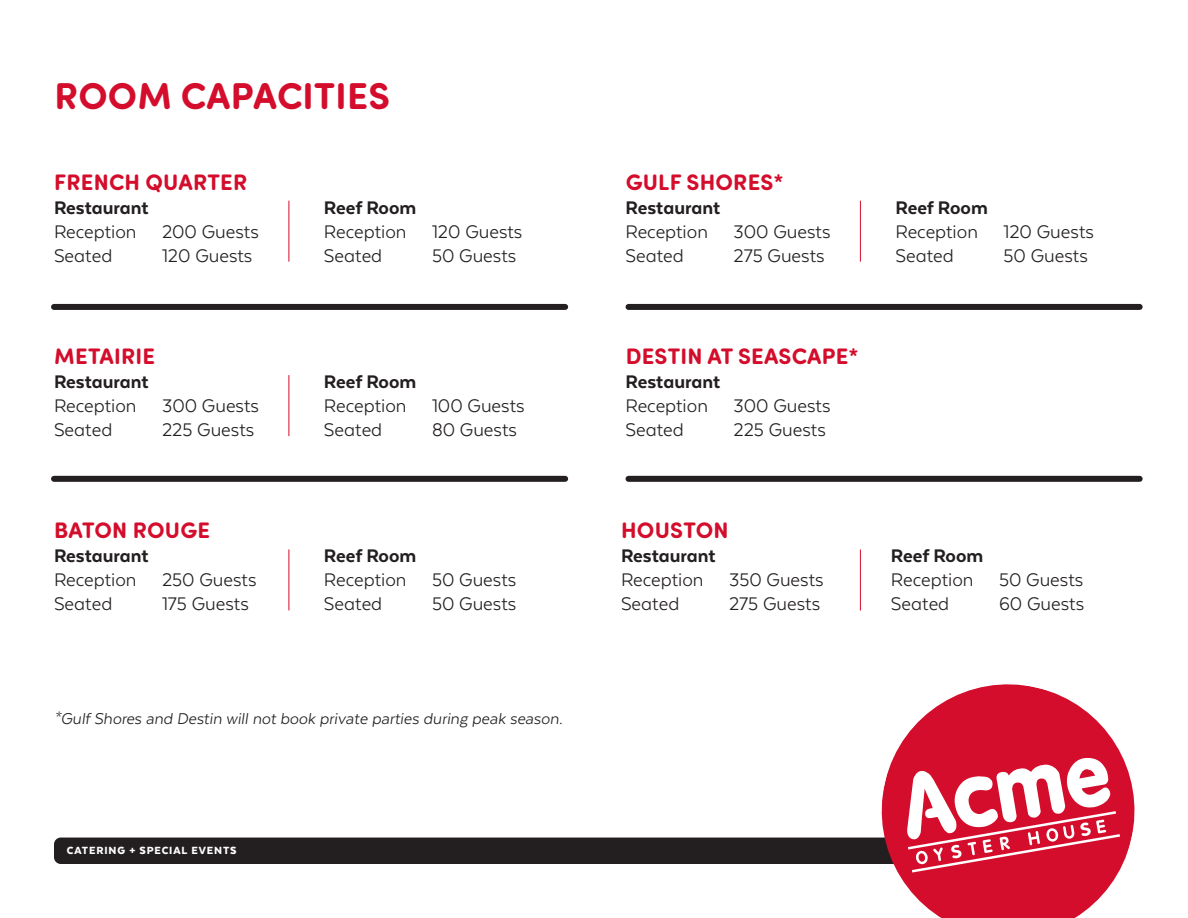
<style>
.page{position:relative;width:1188px;height:918px;background:#fff}
.page>*{position:absolute;margin:0;border:0;box-sizing:border-box;transform-origin:0 0}
.t1{font:700 37.5px "Sofia Pro Soft";letter-spacing:.01em;color:#d30d2b}
.t2{font:700 22.5px "Sofia Pro Soft";letter-spacing:.01em;color:#d30d2b}
.t3{font:21px "Texta Alt";color:#231f20}
.t4{font:800 21px "Texta Alt";color:#231f20}
.t5{font:italic 18px "Texta Alt";color:#231f20}
.t6{font:900 12px "Texta";letter-spacing:.075em;color:#fff}
</style>
<div class="page">
<div style="left:54px;top:838px;width:1055px;height:26px;background:#231f20;border-radius:7px"></div>
<svg style="left:869px;top:684px;width:266px;height:234px;fill:#d30d2b"></svg>
<svg style="left:907px;top:757px;width:213px;height:116px"></svg>
<hr style="left:289px;top:201px;width:1px;height:61px;background:#d30d2b">
<hr style="left:289px;top:375px;width:1px;height:61px;background:#d30d2b">
<hr style="left:289px;top:549px;width:1px;height:61px;background:#d30d2b">
<hr style="left:860px;top:201px;width:1px;height:61px;background:#d30d2b">
<div style="left:54px;top:304px;width:511px;height:6px;background:#231f20"></div>
<div style="left:54px;top:476px;width:511px;height:6px;background:#231f20"></div>
<div style="left:628px;top:304px;width:512px;height:6px;background:#231f20"></div>
<div style="left:628px;top:476px;width:512px;height:6px;background:#231f20"></div>
<hr style="left:860px;top:550px;width:1px;height:61px;background:#d30d2b">
<p class="t1" style="left:54px;top:69px;width:337px">ROOM CAPACITIES</p>
<p class="t2" style="left:54px;top:165px;width:195px">FRENCH QUARTER</p>
<p class="t4" style="left:54px;top:196px;width:96px">Restaurant</p>
<p class="t4" style="left:324px;top:196px;width:94px">Reef Room</p>
<p class="t3" style="left:54px;top:221px;width:206px">Reception 200 Guests</p>
<p class="t3" style="left:324px;top:221px;width:200px">Reception 120 Guests</p>
<p class="t3" style="left:54px;top:245px;width:60px">Seated</p>
<p class="t3" style="left:162px;top:245px;width:92px">120 Guests</p>
<p class="t3" style="left:324px;top:245px;width:60px">Seated</p>
<p class="t3" style="left:432px;top:245px;width:86px">50 Guests</p>
<p class="t2" style="left:54px;top:340px;width:103px">METAIRIE</p>
<p class="t4" style="left:54px;top:371px;width:96px">Restaurant</p>
<p class="t4" style="left:324px;top:371px;width:94px">Reef Room</p>
<p class="t3" style="left:54px;top:395px;width:207px">Reception 300 Guests</p>
<p class="t3" style="left:324px;top:395px;width:202px">Reception 100 Guests</p>
<p class="t3" style="left:54px;top:419px;width:60px">Seated</p>
<p class="t3" style="left:162px;top:419px;width:94px">225 Guests</p>
<p class="t3" style="left:324px;top:419px;width:60px">Seated</p>
<p class="t3" style="left:432px;top:419px;width:87px">80 Guests</p>
<p class="t2" style="left:54px;top:514px;width:157px">BATON ROUGE</p>
<p class="t4" style="left:54px;top:545px;width:96px">Restaurant</p>
<p class="t4" style="left:324px;top:545px;width:94px">Reef Room</p>
<p class="t3" style="left:54px;top:569px;width:204px">Reception 250 Guests</p>
<p class="t3" style="left:324px;top:569px;width:194px">Reception 50 Guests</p>
<p class="t3" style="left:54px;top:593px;width:60px">Seated</p>
<p class="t3" style="left:162px;top:593px;width:88px">175 Guests</p>
<p class="t3" style="left:324px;top:593px;width:60px">Seated</p>
<p class="t3" style="left:432px;top:593px;width:86px">50 Guests</p>
<p class="t5" style="left:54px;top:709px;width:510px">*Gulf Shores and Destin will not book private parties during peak season.</p>
<p class="t6" style="left:67px;top:845px;width:171px">CATERING + SPECIAL EVENTS</p>
<p class="t2" style="left:626px;top:165px;width:159px">GULF SHORES*</p>
<p class="t4" style="left:626px;top:196px;width:96px">Restaurant</p>
<p class="t4" style="left:895px;top:196px;width:94px">Reef Room</p>
<p class="t3" style="left:626px;top:221px;width:207px">Reception 300 Guests</p>
<p class="t3" style="left:895px;top:221px;width:200px">Reception 120 Guests</p>
<p class="t3" style="left:626px;top:245px;width:60px">Seated</p>
<p class="t3" style="left:734px;top:245px;width:93px">275 Guests</p>
<p class="t3" style="left:895px;top:245px;width:60px">Seated</p>
<p class="t3" style="left:1004px;top:245px;width:86px">50 Guests</p>
<p class="t2" style="left:626px;top:340px;width:234px">DESTIN AT SEASCAPE*</p>
<p class="t4" style="left:626px;top:371px;width:96px">Restaurant</p>
<p class="t3" style="left:626px;top:395px;width:207px">Reception 300 Guests</p>
<p class="t3" style="left:626px;top:419px;width:60px">Seated</p>
<p class="t3" style="left:734px;top:419px;width:94px">225 Guests</p>
<p class="t2" style="left:621px;top:514px;width:109px">HOUSTON</p>
<p class="t4" style="left:621px;top:545px;width:96px">Restaurant</p>
<p class="t4" style="left:891px;top:545px;width:94px">Reef Room</p>
<p class="t3" style="left:621px;top:569px;width:204px">Reception 350 Guests</p>
<p class="t3" style="left:891px;top:569px;width:194px">Reception 50 Guests</p>
<p class="t3" style="left:621px;top:593px;width:60px">Seated</p>
<p class="t3" style="left:729px;top:593px;width:93px">275 Guests</p>
<p class="t3" style="left:891px;top:593px;width:60px">Seated</p>
<p class="t3" style="left:999px;top:593px;width:87px">60 Guests</p>
</div>
